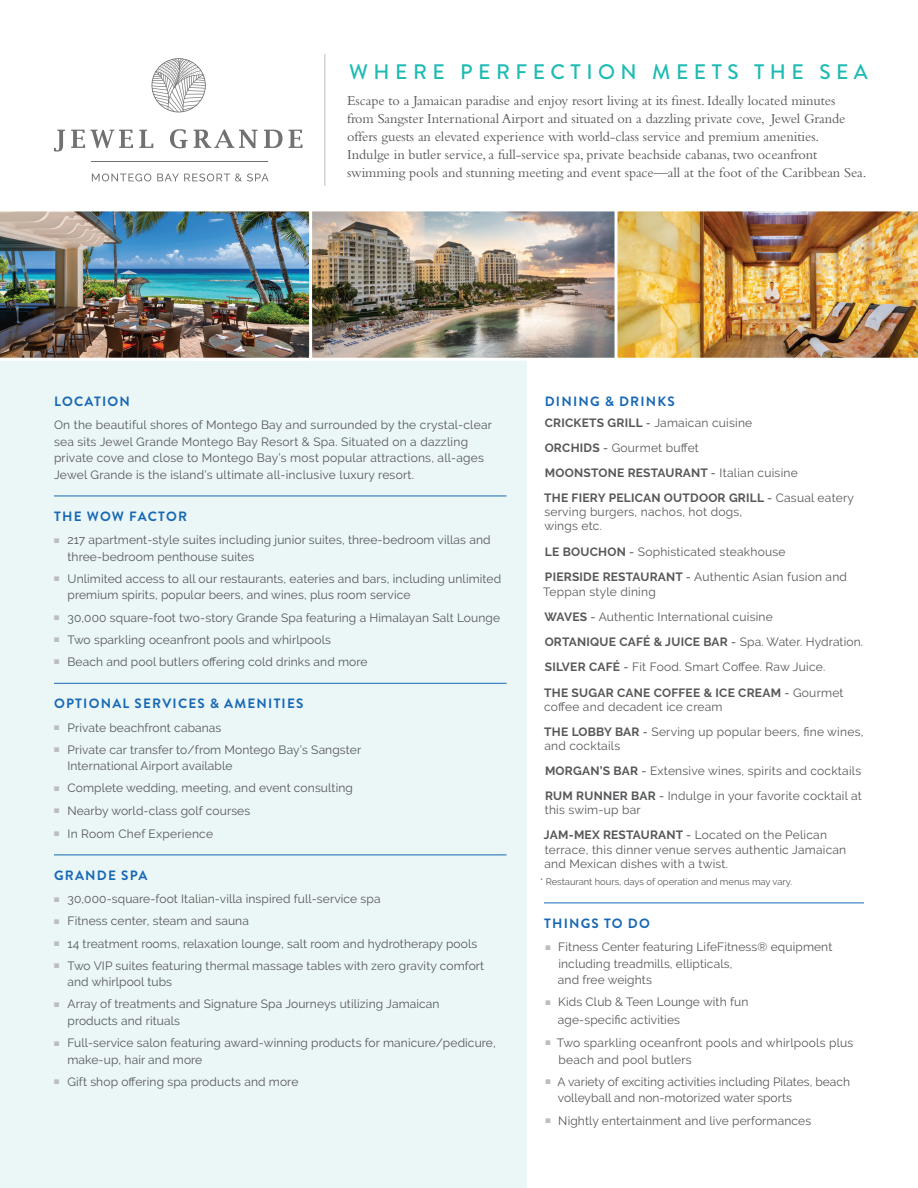
<style>
.page{position:relative;width:918px;height:1188px;background:#fff}
.page>*{position:absolute;margin:0;border:0;box-sizing:border-box;transform-origin:0 0}
.t1{font:500 21px "Brandon Grotesque";letter-spacing:.26em;color:#1dbbb3}
.t2{font:14.25px/18px "Bembo";letter-spacing:-.005em;color:#57585a}
.t3{font:700 13.5px "Brandon Grotesque";letter-spacing:.09em;color:#1768b4}
.t4{font:12px/16.5px "Raleway";letter-spacing:.01em;color:#57585a}
.t5{font:700 12px/25px "Raleway";letter-spacing:.02em;color:#57585a}
.t6{font:9.3px "Raleway";color:#57585a}
.s1{color:#bcbdc0}
.s2{font-weight:500}
.s3{font-weight:400}
.s4{font-weight:700}
</style>
<div class="page">
<div style="left:0;top:351px;width:526px;height:837px;background:#ebf6f6"></div>
<img style="left:312px;top:212px;width:303px;height:145px">
<div style="left:191px;top:208px;width:551px;height:153px;border:3px solid #fff"></div>
<img style="left:615px;top:208px;width:303px;height:153px">
<img style="left:0;top:208px;width:312px;height:153px">
<hr style="left:544px;top:903px;width:320px;height:1px;background:#1768b4">
<hr style="left:324px;top:54px;width:1px;height:132px;background:#bcbdc0">
<hr style="left:92px;top:161px;width:176px;height:1px;background:#707271">
<svg style="left:54px;top:130px;width:11px;height:22px"></svg>
<svg style="left:71px;top:130px;width:62px;height:18px"></svg>
<svg style="left:139px;top:130px;width:14px;height:18px"></svg>
<svg style="left:170px;top:129px;width:18px;height:19px"></svg>
<svg style="left:194px;top:129px;width:63px;height:19px"></svg>
<svg style="left:264px;top:130px;width:19px;height:18px"></svg>
<svg style="left:289px;top:130px;width:13px;height:18px"></svg>
<svg style="left:151px;top:58px;width:55px;height:54px"></svg>
<svg style="left:92px;top:174px;width:59px;height:7px"></svg>
<svg style="left:157px;top:173px;width:112px;height:8px"></svg>
<hr style="left:54px;top:496px;width:453px;height:1px;background:#1768b4">
<hr style="left:54px;top:683px;width:453px;height:1px;background:#1768b4">
<hr style="left:54px;top:855px;width:453px;height:1px;background:#1768b4">
<h1 class="t1" style="left:349px;top:57px;width:520px">WHERE PERFECTION MEETS THE SEA</h1>
<p class="t2" style="left:347px;top:91px;width:521px">Escape to a Jamaican paradise and enjoy resort living at its finest. Ideally located minutes<br>from Sangster International Airport and situated on a dazzling private cove, Jewel Grande offers guests an elevated experience with world-class service and premium amenities.<br>Indulge in butler service, a full-service spa, private beachside cabanas, two oceanfront swimming pools and stunning meeting and event space—all at the foot of the Caribbean Sea.</p>
<p class="t3" style="left:54px;top:392px;width:77px">LOCATION</p>
<p class="t4" style="left:54px;top:417px;width:440px">On the beautiful shores of Montego Bay and surrounded by the crystal-clear sea sits Jewel Grande Montego Bay Resort &amp; Spa. Situated on a dazzling private cove and close to Montego Bay’s most popular attractions, all-ages Jewel Grande is the island’s ultimate all-inclusive luxury resort.</p>
<p class="t3" style="left:54px;top:507px;width:135px">THE WOW FACTOR</p>
<p class="t4" style="left:68px;top:532px;width:425px;text-indent:-13px"><span class="s1">■</span> 217 apartment-style suites including junior suites, three-bedroom villas and three-bedroom penthouse suites</p>
<p class="t4" style="left:68px;top:570px;width:435px;text-indent:-13px"><span class="s1">■</span> Unlimited access to all our restaurants, eateries and bars, including unlimited premium spirits, popular beers, and wines, plus room service</p>
<p class="t4" style="left:54px;top:609px;width:448px"><span class="s1">■</span> 30,000 square-foot two-story Grande Spa featuring a Himalayan Salt Lounge</p>
<p class="t4" style="left:54px;top:631px;width:279px"><span class="s1">■</span> Two sparkling oceanfront pools and whirlpools</p>
<p class="t4" style="left:54px;top:653px;width:315px"><span class="s1">■</span> Beach and pool butlers offering cold drinks and more</p>
<p class="t3" style="left:54px;top:694px;width:251px">OPTIONAL SERVICES &amp; AMENITIES</p>
<p class="t4" style="left:54px;top:719px;width:169px"><span class="s1">■</span> Private beachfront cabanas</p>
<p class="t4" style="left:68px;top:741px;width:295px;text-indent:-13px"><span class="s1">■</span> Private car transfer to/from Montego Bay’s Sangster<br>International Airport available</p>
<p class="t4" style="left:54px;top:780px;width:301px"><span class="s1">■</span> Complete wedding, meeting, and event consulting</p>
<p class="t4" style="left:54px;top:802px;width:198px"><span class="s1">■</span> Nearby world-class golf courses</p>
<p class="t4" style="left:54px;top:825px;width:161px"><span class="s1">■</span> In Room Chef Experience</p>
<p class="t3" style="left:54px;top:866px;width:95px">GRANDE SPA</p>
<p class="t4" style="left:54px;top:891px;width:328px"><span class="s1">■</span> 30,000-square-foot Italian-villa inspired full-service spa</p>
<p class="t4" style="left:54px;top:913px;width:197px"><span class="s1">■</span> Fitness center, steam and sauna■</p>
<p class="t4" style="left:54px;top:935px;width:425px"><span class="s1">■</span> 14 treatment rooms, relaxation lounge, salt room and hydrotherapy pools</p>
<p class="t4" style="left:68px;top:957px;width:418px;text-indent:-13px"><span class="s1">■</span> Two VIP suites featuring thermal massage tables with zero gravity comfort and whirlpool tubs</p>
<p class="t4" style="left:68px;top:996px;width:374px;text-indent:-13px"><span class="s1">■</span> Array of treatments and Signature Spa Journeys utilizing Jamaican products and rituals</p>
<p class="t4" style="left:68px;top:1035px;width:430px;text-indent:-13px"><span class="s1">■</span> Full-service salon featuring award-winning products for manicure/pedicure, make-up, hair and more</p>
<p class="t4" style="left:54px;top:1073px;width:246px"><span class="s1">■</span> Gift shop offering spa products and more</p>
<p class="t3" style="left:545px;top:392px;width:132px">DINING &amp; DRINKS</p>
<p class="t5" style="left:544px;top:410px;width:311px">CRICKETS GRILL <span class="s2">-</span> <span class="s3">Jamaican cuisine<br></span>ORCHIDS <span class="s2">-</span> <span class="s3">Gourmet buffet<br></span>MOONSTONE RESTAURANT <span class="s2">-</span> <span class="s3">Italian cuisine<br></span>THE FIERY PELICAN OUTDOOR GRILL <span class="s2">-</span> <span class="s3">Casual eatery</span></p>
<p class="t4" style="left:544px;top:505px;width:199px;line-height:14.2px">serving burgers, nachos, hot dogs, wings etc.</p>
<p class="t4" style="left:545px;top:539px;width:304px;line-height:25px"><span class="s4">LE BOUCHON</span> <span class="s2">-</span> Sophisticated steakhouse<br><span class="s4">PIERSIDE RESTAURANT</span> <span class="s2">-</span> Authentic Asian fusion and</p>
<p class="t4" style="left:543px;top:579px;width:321px;line-height:25.2px">Teppan style dining<br><span class="s4">WAVES</span> <span class="s2">-</span> Authentic International cuisine<br><span class="s4">ORTANIQUE CAFÉ &amp; JUICE BAR</span> <span class="s2">-</span> Spa. Water. Hydration.<br><span class="s4">SILVER CAFÉ</span> <span class="s2">-</span> Fit Food. Smart Coffee. Raw Juice.<br><span class="s4">THE SUGAR CANE COFFEE &amp; ICE CREAM</span> <span class="s2">-</span> Gourmet</p>
<p class="t4" style="left:544px;top:694px;width:321px;line-height:25px">coffee and decadent ice cream<br><span class="s4">THE LOBBY BAR</span> <span class="s2">-</span> Serving up popular beers, fine wines,</p>
<p class="t4" style="left:544px;top:733px;width:319px;line-height:25px">and cocktails<br><span class="s4">MORGAN’S BAR</span> <span class="s2">-</span> Extensive wines, spirits and cocktails<br><span class="s4">RUM RUNNER BAR</span> <span class="s2">-</span> Indulge in your favorite cocktail at</p>
<p class="t4" style="left:544px;top:798px;width:285px;line-height:25px">this swim-up bar<br><span class="s4">JAM-MEX RESTAURANT</span> <span class="s2">-</span> Located on the Pelican</p>
<p class="t4" style="left:544px;top:842px;width:303px;line-height:14.2px">terrace, this dinner venue serves authentic Jamaican and Mexican dishes with a twist.</p>
<p class="t6" style="left:540px;top:876px;width:253px">* Restaurant hours, days of operation and menus may vary.</p>
<p class="t3" style="left:544px;top:914px;width:107px">THINGS TO DO</p>
<p class="t4" style="left:558px;top:939px;width:276px;text-indent:-12px"><span class="s1">■</span> Fitness Center featuring LifeFitness® equipment including treadmills, ellipticals,<br>and free weights</p>
<p class="t4" style="left:558px;top:993px;width:192px;line-height:17.2px;text-indent:-12px"><span class="s1">■</span> Kids Club &amp; Teen Lounge with fun age-specific activities</p>
<p class="t4" style="left:558px;top:1034px;width:297px;line-height:17.2px;text-indent:-13px"><span class="s1">■</span> Two sparkling oceanfront pools and whirlpools plus beach and pool butlers</p>
<p class="t4" style="left:558px;top:1073px;width:294px;text-indent:-12px"><span class="s1">■</span> A variety of exciting activities including Pilates, beach volleyball and non-motorized water sports</p>
<p class="t4" style="left:546px;top:1112px;width:267px"><span class="s1">■</span> Nightly entertainment and live performances</p>
</div>
